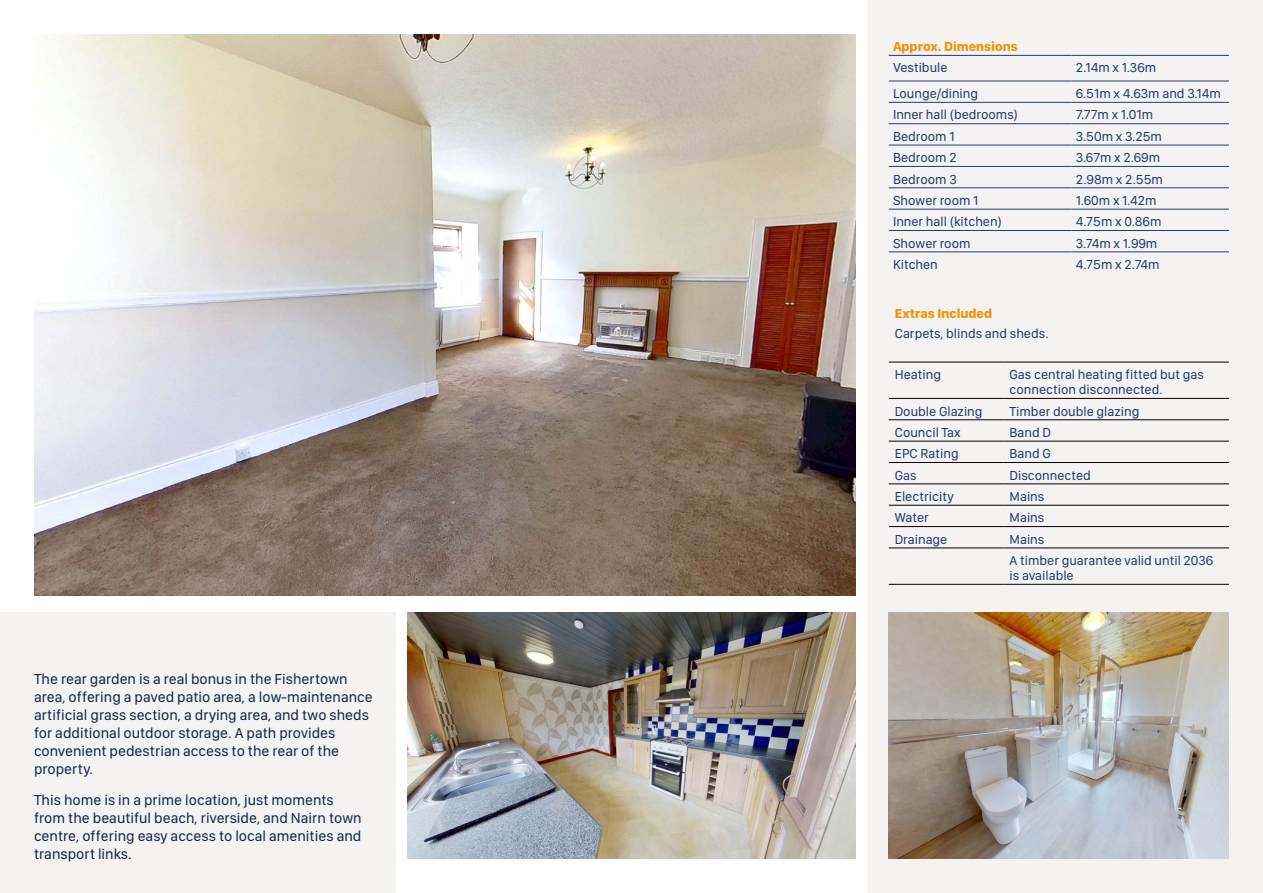
<style>
.page{position:relative;width:1263px;height:893px;background:#fff}
.page>*{position:absolute;margin:0;border:0;box-sizing:border-box;transform-origin:0 0}
.t1{font:15px/18px "SF Compact Display";color:#12284b}
.t2{font:13.5px/15px "SF Compact Display";color:#1e3c74}
.t3{font:700 13.5px "SF Compact Display";color:#f39200}
</style>
<div class="page">
<div style="left:0;top:612px;width:395px;height:281px;background:#f5f3f2"></div>
<div style="left:867px;top:0;width:396px;height:893px;background:#f5f3f2"></div>
<hr style="left:889px;top:55px;width:182px;height:1px;background:#1e3c74">
<hr style="left:1071px;top:55px;width:158px;height:1px;background:#1e3c74">
<hr style="left:889px;top:81px;width:182px;height:1px;background:#1e3c74">
<hr style="left:1071px;top:81px;width:158px;height:1px;background:#1e3c74">
<hr style="left:889px;top:102px;width:182px;height:1px;background:#1e3c74">
<hr style="left:1071px;top:102px;width:158px;height:1px;background:#1e3c74">
<hr style="left:889px;top:123px;width:182px;height:1px;background:#1e3c74">
<hr style="left:1071px;top:123px;width:158px;height:1px;background:#1e3c74">
<hr style="left:889px;top:145px;width:182px;height:1px;background:#1e3c74">
<hr style="left:1071px;top:145px;width:158px;height:1px;background:#1e3c74">
<hr style="left:889px;top:166px;width:182px;height:1px;background:#1e3c74">
<hr style="left:1071px;top:166px;width:158px;height:1px;background:#1e3c74">
<hr style="left:889px;top:188px;width:182px;height:1px;background:#1e3c74">
<hr style="left:1071px;top:188px;width:158px;height:1px;background:#1e3c74">
<hr style="left:889px;top:209px;width:182px;height:1px;background:#1e3c74">
<hr style="left:1071px;top:209px;width:158px;height:1px;background:#1e3c74">
<hr style="left:889px;top:230px;width:182px;height:1px;background:#1e3c74">
<hr style="left:1071px;top:230px;width:158px;height:1px;background:#1e3c74">
<hr style="left:889px;top:252px;width:182px;height:1px;background:#1e3c74">
<hr style="left:1071px;top:252px;width:158px;height:1px;background:#1e3c74">
<hr style="left:889px;top:362px;width:114px;height:1px;background:#000">
<hr style="left:1003px;top:362px;width:226px;height:1px;background:#000">
<hr style="left:889px;top:398px;width:114px;height:1px;background:#000">
<hr style="left:1003px;top:398px;width:226px;height:1px;background:#000">
<hr style="left:889px;top:419px;width:114px;height:1px;background:#000">
<hr style="left:1003px;top:419px;width:226px;height:1px;background:#000">
<hr style="left:889px;top:441px;width:114px;height:1px;background:#000">
<hr style="left:1003px;top:441px;width:226px;height:1px;background:#000">
<hr style="left:889px;top:462px;width:114px;height:1px;background:#000">
<hr style="left:1003px;top:462px;width:226px;height:1px;background:#000">
<hr style="left:889px;top:484px;width:114px;height:1px;background:#000">
<hr style="left:1003px;top:484px;width:226px;height:1px;background:#000">
<hr style="left:889px;top:505px;width:114px;height:1px;background:#000">
<hr style="left:1003px;top:505px;width:226px;height:1px;background:#000">
<hr style="left:889px;top:526px;width:114px;height:1px;background:#000">
<hr style="left:1003px;top:526px;width:226px;height:1px;background:#000">
<hr style="left:889px;top:548px;width:114px;height:1px;background:#000">
<hr style="left:1003px;top:548px;width:226px;height:1px;background:#000">
<hr style="left:889px;top:584px;width:114px;height:1px;background:#000">
<hr style="left:1003px;top:584px;width:226px;height:1px;background:#000">
<img style="left:34px;top:34px;width:821px;height:561px">
<img style="left:407px;top:612px;width:448px;height:246px">
<img style="left:889px;top:612px;width:340px;height:246px">
<p class="t1" style="left:34px;top:670px;width:340px">The rear garden is a real bonus in the Fishertown area, offering a paved patio area, a low-maintenance artificial grass section, a drying area, and two sheds for additional outdoor storage. A path provides convenient pedestrian access to the rear of the property.</p>
<p class="t1" style="left:34px;top:791px;width:329px">This home is in a prime location, just moments from the beautiful beach, riverside, and Nairn town centre, offering easy access to local amenities and transport links.</p>
<p class="t3" style="left:893px;top:35px;width:126px">Approx. Dimensions</p>
<p class="t2" style="left:893px;top:60px;width:56px">Vestibule</p>
<p class="t2" style="left:1076px;top:60px;width:82px">2.14m x 1.36m</p>
<p class="t2" style="left:893px;top:86px;width:87px">Lounge/dining</p>
<p class="t2" style="left:1076px;top:86px;width:147px">6.51m x 4.63m and 3.14m</p>
<p class="t2" style="left:893px;top:107px;width:127px">Inner hall (bedrooms)</p>
<p class="t2" style="left:1076px;top:107px;width:79px">7.77m x 1.01m</p>
<p class="t2" style="left:893px;top:129px;width:63px">Bedroom 1</p>
<p class="t2" style="left:1076px;top:129px;width:88px">3.50m x 3.25m</p>
<p class="t2" style="left:893px;top:150px;width:65px">Bedroom 2</p>
<p class="t2" style="left:1076px;top:150px;width:86px">3.67m x 2.69m</p>
<p class="t2" style="left:893px;top:171px;width:65px">Bedroom 3</p>
<p class="t2" style="left:1076px;top:171px;width:89px">2.98m x 2.55m</p>
<p class="t2" style="left:893px;top:193px;width:87px">Shower room 1</p>
<p class="t2" style="left:1076px;top:193px;width:82px">1.60m x 1.42m</p>
<p class="t2" style="left:893px;top:214px;width:111px">Inner hall (kitchen)</p>
<p class="t2" style="left:1076px;top:214px;width:87px">4.75m x 0.86m</p>
<p class="t2" style="left:893px;top:235px;width:79px">Shower room</p>
<p class="t2" style="left:1076px;top:235px;width:83px">3.74m x 1.99m</p>
<p class="t2" style="left:893px;top:257px;width:46px">Kitchen</p>
<p class="t2" style="left:1076px;top:257px;width:85px">4.75m x 2.74m</p>
<p class="t3" style="left:895px;top:301px;width:99px">Extras Included</p>
<p class="t2" style="left:895px;top:326px;width:155px">Carpets, blinds and sheds.</p>
<p class="t2" style="left:895px;top:367px;width:48px">Heating</p>
<p class="t2" style="left:1009px;top:367px;width:196px">Gas central heating fitted but gas connection disconnected.</p>
<p class="t2" style="left:895px;top:403px;width:89px">Double Glazing</p>
<p class="t2" style="left:1009px;top:403px;width:131px">Timber double glazing</p>
<p class="t2" style="left:895px;top:425px;width:68px">Council Tax</p>
<p class="t2" style="left:1009px;top:425px;width:43px">Band D</p>
<p class="t2" style="left:895px;top:446px;width:65px">EPC Rating</p>
<p class="t2" style="left:1009px;top:446px;width:43px">Band G</p>
<p class="t2" style="left:895px;top:467px;width:23px">Gas</p>
<p class="t2" style="left:1009px;top:467px;width:83px">Disconnected</p>
<p class="t2" style="left:895px;top:489px;width:60px">Electricity</p>
<p class="t2" style="left:1009px;top:489px;width:36px">Mains</p>
<p class="t2" style="left:895px;top:510px;width:35px">Water</p>
<p class="t2" style="left:1009px;top:510px;width:36px">Mains</p>
<p class="t2" style="left:895px;top:531px;width:54px">Drainage</p>
<p class="t2" style="left:1009px;top:528px;width:205px;line-height:21.3px">Mains<br>A timber guarantee valid until 2036</p>
<p class="t2" style="left:1009px;top:568px;width:66px">is available</p>
</div>
